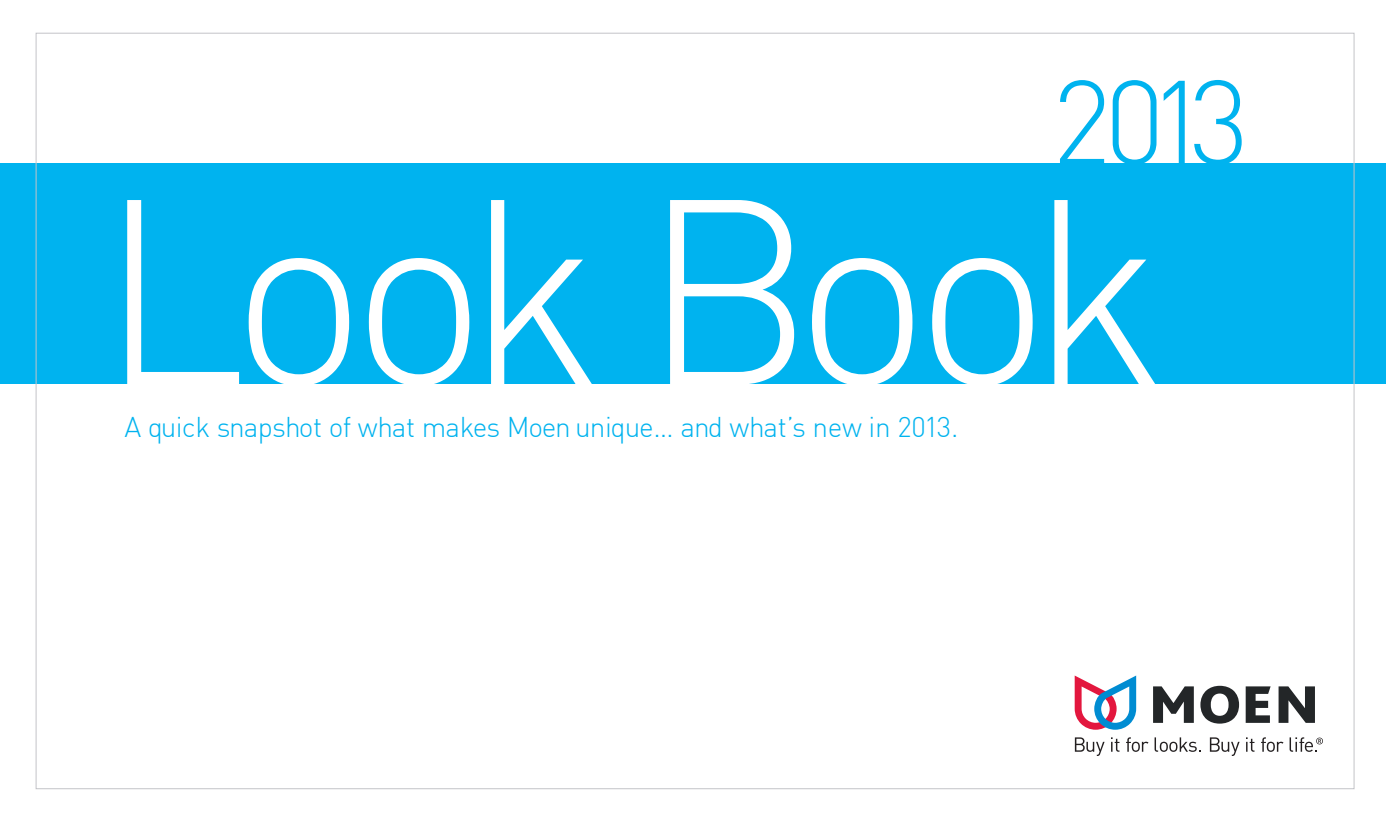
<style>
.page{position:relative;width:1386px;height:819px;background:#fff}
.page>*{position:absolute;margin:0;border:0;box-sizing:border-box;transform-origin:0 0}
.t1{font:300 259px "DIN Offc";letter-spacing:-.07em;color:#fff}
.t2{font:300 117.08px "DIN Offc";color:#00b3ef}
.t3{font:300 28px "DIN Offc";letter-spacing:-.03em;color:#00b3ef}
</style>
<div class="page">
<div style="left:0;top:164px;width:1386px;height:220px;background:#00b3ef"></div>
<svg style="left:1075px;top:676px;width:61px;height:54px"></svg>
<svg style="left:1153px;top:686px;width:41px;height:37px"></svg>
<svg style="left:1200px;top:686px;width:39px;height:38px"></svg>
<svg style="left:1246px;top:686px;width:25px;height:37px"></svg>
<svg style="left:1279px;top:686px;width:36px;height:37px"></svg>
<svg style="left:1075px;top:737px;width:30px;height:19px"></svg>
<svg style="left:1111px;top:737px;width:8px;height:15px"></svg>
<svg style="left:1126px;top:737px;width:22px;height:15px"></svg>
<svg style="left:1155px;top:737px;width:46px;height:15px"></svg>
<svg style="left:1210px;top:737px;width:30px;height:19px"></svg>
<svg style="left:1246px;top:737px;width:9px;height:15px"></svg>
<svg style="left:1261px;top:737px;width:22px;height:15px"></svg>
<svg style="left:1290px;top:737px;width:33px;height:15px"></svg>
<h2 class="t2" style="left:1052px;top:50px;width:199px">2013</h2>
<h1 class="t1" style="left:99px;top:132px;width:1069px">Look Book</h1>
<p class="t3" style="left:124px;top:410px;width:836px">A quick snapshot of what makes Moen unique… and what’s new in 2013.</p>
</div>
